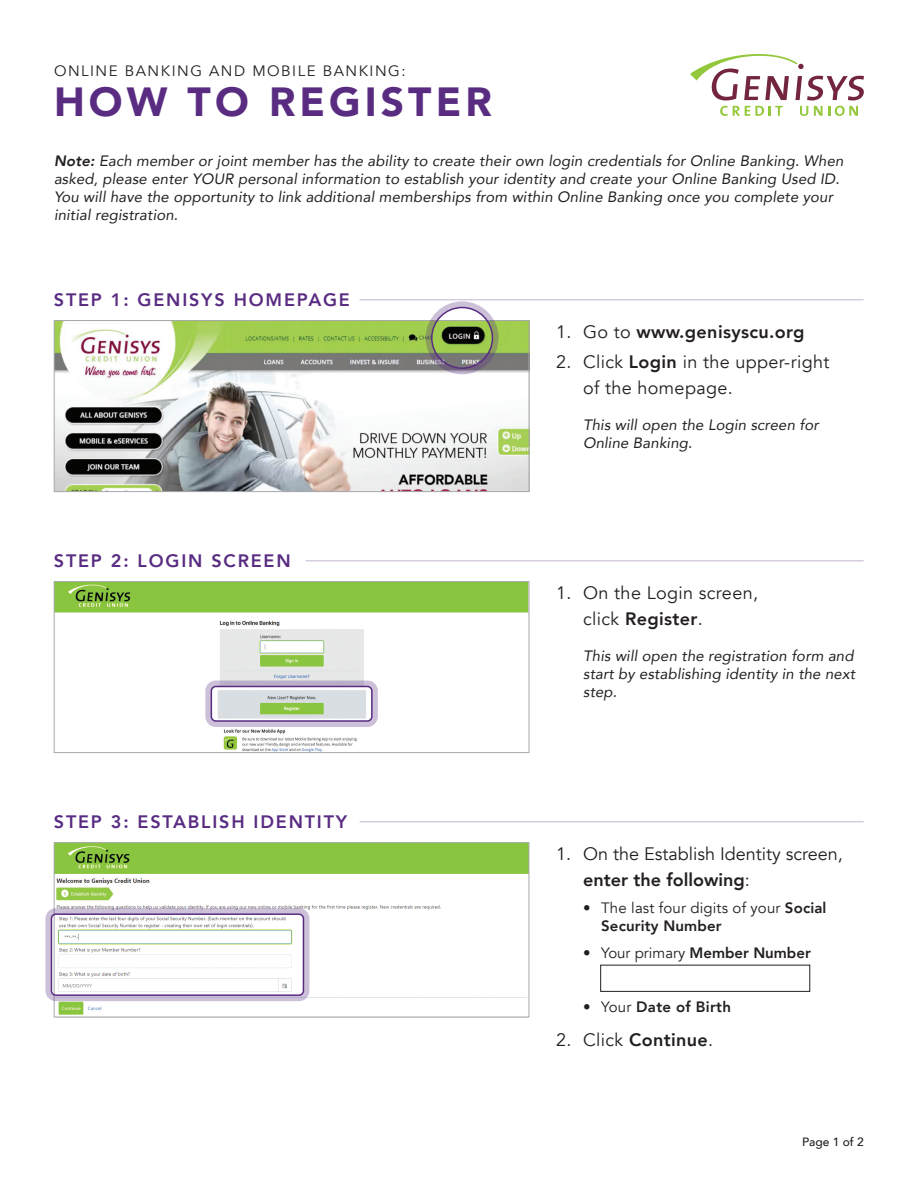
<style>
.page{position:relative;width:918px;height:1188px;background:#fff}
.page>*{position:absolute;margin:0;border:0;box-sizing:border-box;transform-origin:0 0}
.t1{font:900 40.65px "Avenir";letter-spacing:.1em;color:#592c82}
.t2{font:800 18px "Avenir";color:#bcadcd}
.t3{font:18px/25.5px "Avenir";letter-spacing:.02em;color:#231f20}
.t4{font:800 18px "Avenir";letter-spacing:.1em;color:#592c82}
.t5{font:18px/25.5px "Avenir";color:#231f20}
.t6{font:800 18px "Avenir";letter-spacing:.02em;color:#231f20}
.t7{font:italic 15px/18px "Avenir";letter-spacing:.01em;color:#231f20}
.t8{font:15px/18px "Avenir";letter-spacing:.01em;color:#231f20}
.t9{font:15px "Avenir";letter-spacing:.1em;color:#231f20}
.t10{font:800 15px "Avenir";letter-spacing:.02em;color:#231f20}
.t11{font:500 12px "Avenir";color:#231f20}
.s1{font-weight:800}
.s2{font-weight:400}
</style>
<div class="page">
<svg style="left:720px;top:106px;width:63px;height:10px"></svg>
<svg style="left:800px;top:106px;width:8px;height:10px"></svg>
<svg style="left:814px;top:106px;width:44px;height:10px"></svg>
<svg style="left:690px;top:54px;width:174px;height:46px"></svg>
<img style="left:56px;top:322px;width:471px;height:168px">
<div style="left:54px;top:320px;width:475px;height:172px;border:1px solid #a8a9ad"></div>
<div style="left:426px;top:301px;width:73px;height:73px;border:6px solid #592c82;border-radius:50%"></div>
<div style="left:431px;top:307px;width:62px;height:62px;border:2px solid #592c82;border-radius:50%"></div>
<img style="left:56px;top:583px;width:471px;height:30px">
<img style="left:217px;top:620px;width:149px;height:131px">
<div style="left:54px;top:581px;width:475px;height:172px;border:1px solid #a8a9ad"></div>
<div style="left:211px;top:686px;width:162px;height:36px;border:2px solid #592c82;border-radius:4px"></div>
<div style="left:205px;top:680px;width:173px;height:47px;border:6px solid #592c82;border-radius:8px"></div>
<div style="left:600px;top:965px;width:210px;height:27px;border:1px solid #231f20"></div>
<img style="left:56px;top:844px;width:471px;height:171px">
<div style="left:54px;top:842px;width:475px;height:175px;border:1px solid #a8a9ad"></div>
<div style="left:45px;top:908px;width:264px;height:93px;border:6px solid #592c82;border-radius:8px"></div>
<div style="left:51px;top:913px;width:253px;height:83px;border:2px solid #592c82;border-radius:4px"></div>
<p class="t9" style="left:54px;top:62px;width:353px">ONLINE BANKING AND MOBILE BANKING:</p>
<p class="t1" style="left:54px;top:67px;width:439px">HOW TO REGISTER</p>
<p class="t7" style="left:54px;top:151px;width:791px"><span class="s1">Note:</span> Each member or joint member has the ability to create their own login credentials for Online Banking. When asked, please enter YOUR personal information to establish your identity and create your Online Banking Used ID.<br>You will have the opportunity to link additional memberships from within Online Banking once you complete your initial registration.</p>
<p class="t4" style="left:54px;top:286px;width:298px">STEP 1: GENISYS HOMEPAGE</p>
<p class="t2" style="left:360px;top:277px;width:505px">________________________________________________________</p>
<p class="t6" style="left:556px;top:318px;width:250px"><span class="s2">1. Go to</span> www.genisyscu.org</p>
<p class="t3" style="left:583px;top:350px;width:248px;text-indent:-27px">2. Click <span class="s1">Login</span> in the upper-right of the homepage.</p>
<p class="t7" style="left:583px;top:416px;width:237px">This will open the Login screen for<br>Online Banking.</p>
<p class="t4" style="left:54px;top:547px;width:238px">STEP 2: LOGIN SCREEN</p>
<p class="t2" style="left:306px;top:538px;width:559px">______________________________________________________________</p>
<p class="t3" style="left:583px;top:581px;width:176px;text-indent:-27px">1. On the Login screen, click <span class="s1">Register</span>.</p>
<p class="t7" style="left:583px;top:647px;width:273px;text-align:justify">This will open the registration form and start by establishing identity in the next step.</p>
<p class="t4" style="left:54px;top:808px;width:295px">STEP 3: ESTABLISH IDENTITY</p>
<p class="t2" style="left:360px;top:799px;width:505px">________________________________________________________</p>
<p class="t5" style="left:583px;top:842px;width:261px;text-indent:-27px">1. On the Establish Identity screen, <span class="s1">enter the following</span>:</p>
<p class="t8" style="left:601px;top:899px;width:227px;text-indent:-18px">• The last four digits of your <span class="s1">Social<br>Security Number</span></p>
<p class="t8" style="left:583px;top:944px;width:229px">• Your primary <span class="s1">Member Number</span></p>
<p class="t10" style="left:583px;top:995px;width:149px"><span class="s2">• Your</span> Date of Birth</p>
<p class="t3" style="left:556px;top:1028px;width:159px">2. Click <span class="s1">Continue</span>.</p>
<p class="t11" style="left:802px;top:1131px;width:63px">Page 1 of 2</p>
</div>
